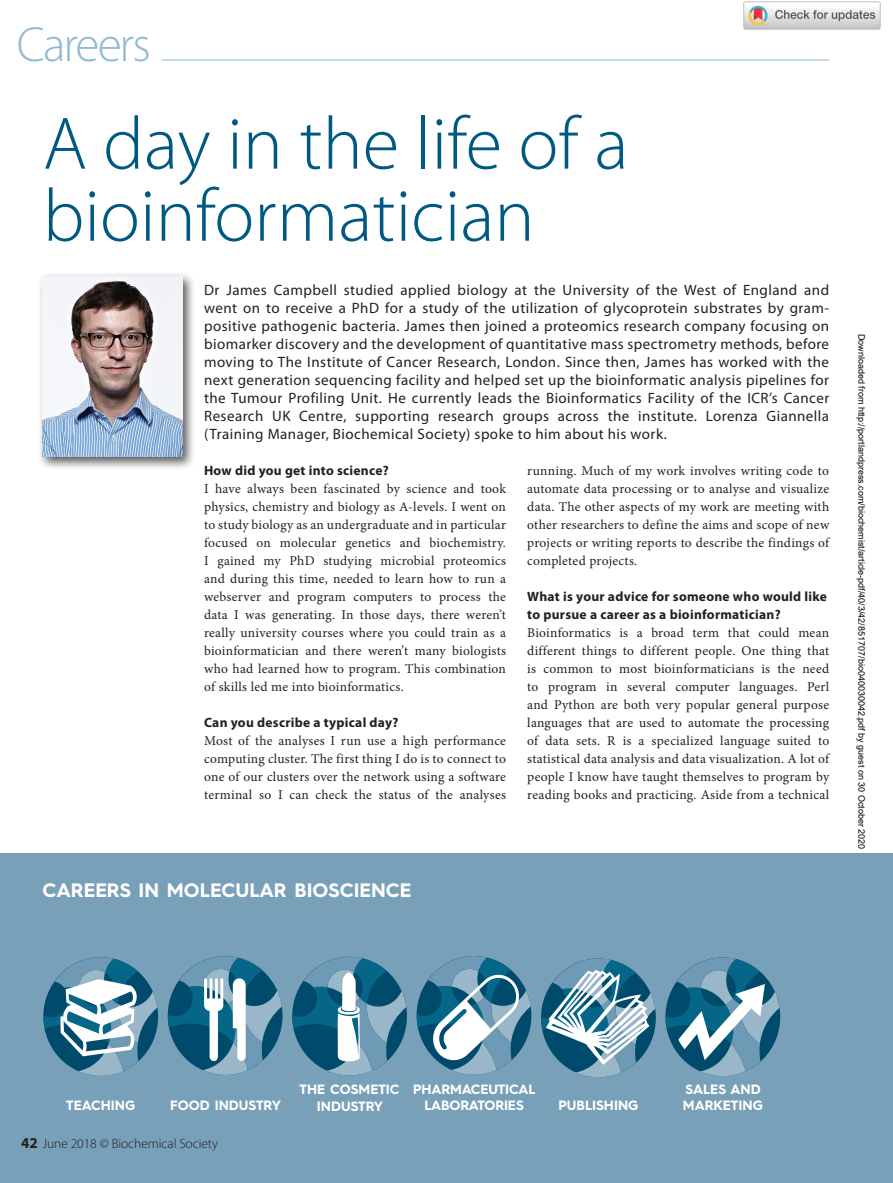
<style>
.page{position:relative;width:893px;height:1183px;background:#fff}
.page>*{position:absolute;margin:0;border:0;box-sizing:border-box;transform-origin:0 0}
.Reg_Sub_Title{font:300 75px/72px "Myriad Pro";color:#005983}
.t1{font:300 49.5px "Myriad Pro";letter-spacing:-.04em;color:#93bad3}
.t2{font:700 19.5px "Hurme Geometric Sans 4";color:#fff}
.Reg_Intro{font:15px/18px "Myriad Pro";letter-spacing:.03em;color:#231f20;text-align:justify}
.t3{font:700 15px "Myriad Pro";color:#231f20}
.Reg_First_Para{font:13.5px/18px "Minion Pro";letter-spacing:.02em;color:#231f20;text-align:justify}
.Reg_Head_2{font:700 13.5px/18px "Myriad Pro";letter-spacing:.02em;color:#231f20}
.t4{font:700 13.5px/16.2px "Hurme Geometric Sans 4";color:#fff;text-align:center}
.Copyright{font:300 13.5px "Myriad Pro";letter-spacing:-.005em;color:#231f20}
.t5{font:9px "Arial";color:#000}
</style>
<div class="page">
<hr style="left:162px;top:59px;width:667px;height:2px;background:#93bad3">
<div style="left:0;top:853px;width:893px;height:329px;background:#78a0b9"></div>
<div style="left:38px;top:272px;width:158px;height:198px;background:#231f20;opacity:.75"></div>
<img style="left:43px;top:277px;width:140px;height:180px">
<svg style="left:168px;top:956px;width:114px;height:119px"></svg>
<svg style="left:541px;top:958px;width:114px;height:119px"></svg>
<svg style="left:417px;top:956px;width:114px;height:118px"></svg>
<svg style="left:666px;top:957px;width:114px;height:119px"></svg>
<svg style="left:292px;top:956px;width:114px;height:119px"></svg>
<svg style="left:44px;top:957px;width:113px;height:119px"></svg>
<img style="left:743px;top:1px;width:138px;height:29px">
<h2 class="t1" style="left:17px;top:17px;width:136px">Careers</h2>
<p class="Reg_Sub_Title" style="left:43px;top:109px;width:587px">A day in the life of a bioinformatician</p>
<p class="Reg_Intro" style="left:204px;top:280px;width:627px">Dr James Campbell studied applied biology at the University of the West of England and went on to receive a PhD for a study of the utilization of glycoprotein substrates by gram&shy;positive pathogenic bacteria. James then joined a proteomics research company focusing on biomarker discovery and the development of quantitative mass spectrometry methods, before moving to The Institute of Cancer Research, London. Since then, James has worked with the next generation sequencing facility and helped set up the bioinformatic analysis pipelines for the Tumour Profiling Unit. He currently leads the Bioinformatics Facility of the ICR’s Cancer Research UK Centre, supporting research groups across the institute. Lorenza Giannella (Training Manager, Biochemical Society) spoke to him about his work.</p>
<p class="Reg_First_Para" style="left:527px;top:461px;width:303px">running. Much of my work involves writing code to automate data processing or to analyse and visualize data. The other aspects of my work are meeting with other researchers to define the aims and scope of new projects or writing reports to describe the findings of completed projects.</p>
<p class="Reg_Head_2" style="left:527px;top:587px;width:301px">What is your advice for someone who would like to pursue a career as a bioinformatician?</p>
<p class="Reg_First_Para" style="left:527px;top:623px;width:303px">Bioinformatics is a broad term that could mean different things to different people. One thing that is common to most bioinformaticians is the need to program in several computer languages. Perl and Python are both very popular general purpose languages that are used to automate the processing of data sets. R is a specialized language suited to statistical data analysis and data visualization. A lot of people I know have taught themselves to program by reading books and practicing. Aside from a technical</p>
<p class="Reg_Head_2" style="left:204px;top:461px;width:186px">How did you get into science?</p>
<p class="Reg_First_Para" style="left:204px;top:479px;width:303px">I have always been fascinated by science and took physics, chemistry and biology as A-levels. I went on to study biology as an undergraduate and in particular focused on molecular genetics and biochemistry.<br>I gained my PhD studying microbial proteomics and during this time, needed to learn how to run a webserver and program computers to process the data I was generating. In those days, there weren’t really university courses where you could train as a bioinformatician and there weren’t many biologists who had learned how to program. This combination of skills led me into bioinformatics.</p>
<p class="Reg_Head_2" style="left:204px;top:713px;width:196px">Can you describe a typical day?</p>
<p class="Reg_First_Para" style="left:204px;top:731px;width:303px">Most of the analyses I run use a high performance computing cluster. The first thing I do is to connect to one of our clusters over the network using a software terminal so I can check the status of the analyses</p>
<p class="t2" style="left:43px;top:876px;width:370px">CAREERS IN MOLECULAR BIOSCIENCE</p>
<p class="t5" style="left:865px;top:334px;width:516px;rotate:90deg">Downloaded from http://portlandpress.com/biochemist/article-pdf/40/3/42/851707/bio040030042.pdf by guest on 30 October 2020</p>
<p class="t4" style="left:413px;top:1080px;width:124px">PHARMACEUTICAL<br>LABORATORIES</p>
<p class="t4" style="left:683px;top:1080px;width:81px;text-align:left">SALES AND<br>MARKETING</p>
<p class="t4" style="left:300px;top:1081px;width:101px">THE COSMETIC</p>
<p class="t4" style="left:66px;top:1096px;width:70px">TEACHING</p>
<p class="t4" style="left:317px;top:1097px;width:68px">INDUSTRY</p>
<p class="t4" style="left:170px;top:1096px;width:112px">FOOD INDUSTRY</p>
<p class="t4" style="left:558px;top:1096px;width:81px">PUBLISHING</p>
<p class="t3" style="left:21px;top:1132px;width:18px">42</p>
<p class="Copyright" style="left:43px;top:1135px;width:177px">June 2018 © Biochemical Society</p>
</div>
